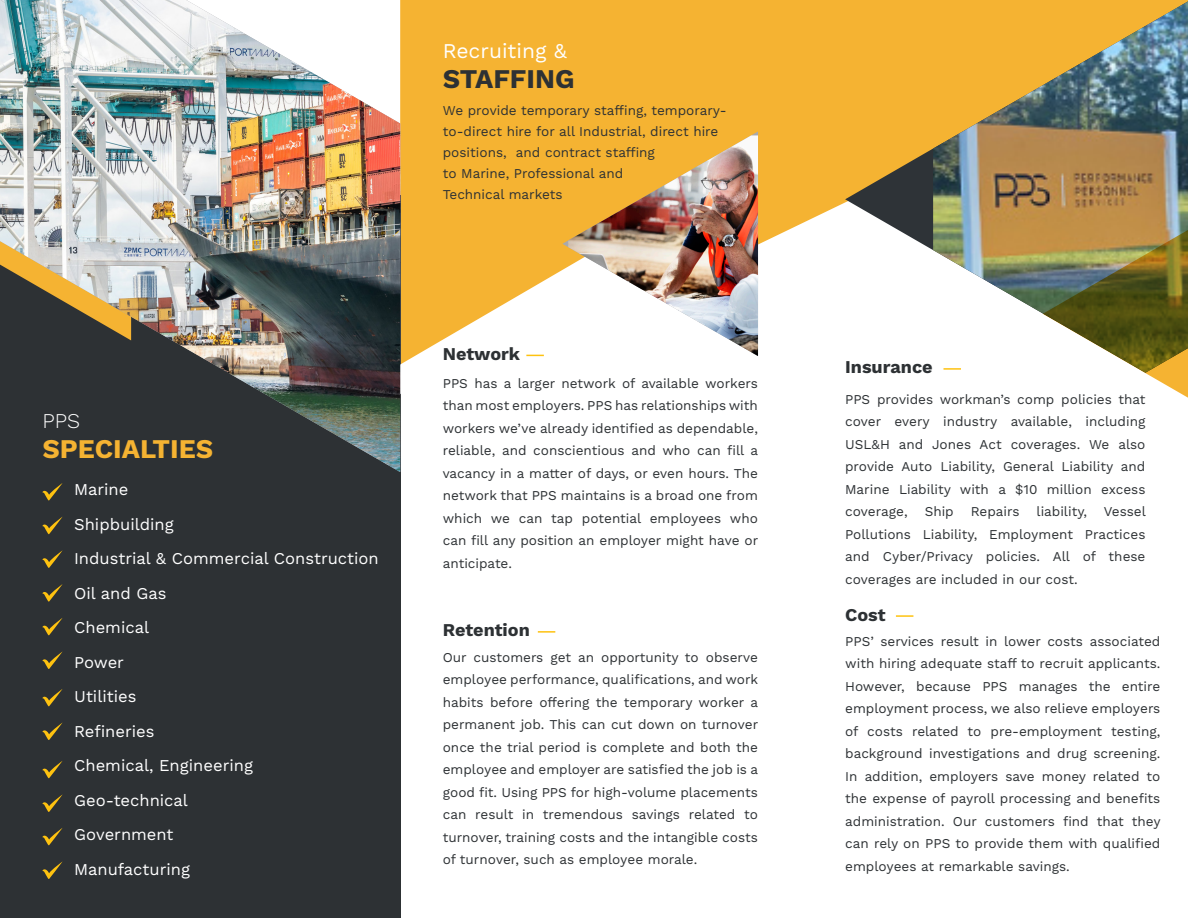
<style>
.page{position:relative;width:1188px;height:918px;background:#fff}
.page>*{position:absolute;margin:0;border:0;box-sizing:border-box;transform-origin:0 0}
.t1{font:700 27px "Work Sans";color:#f5b332}
.t2{font:700 27px "Work Sans";color:#2d3134}
.t3{font:21px "Work Sans";color:#fff}
.t4{font:300 21px "Work Sans";color:#fff}
.t5{font:700 18px "Work Sans";color:#2d3134}
.t6{font:16.5px "Work Sans";color:#fff}
.t7{font:13.5px/22.5px "Work Sans";color:#2d3134;text-align:justify}
</style>
<div class="page">
<div style="left:400px;top:0;width:788px;height:250px;background:#f5b332"></div>
<svg style="left:845px;top:1px;width:88px;height:249px;background:#cda047"></svg>
<img style="left:933px;top:1px;width:255px;height:313px">
<svg style="left:1043px;top:223px;width:145px;height:175px"></svg>
<div style="left:0;top:196px;width:400px;height:722px;background:#2d3134"></div>
<svg style="left:42px;top:517px;width:21px;height:18px"></svg>
<svg style="left:42px;top:483px;width:21px;height:18px"></svg>
<svg style="left:42px;top:584px;width:21px;height:18px"></svg>
<svg style="left:42px;top:550px;width:21px;height:18px"></svg>
<svg style="left:42px;top:651px;width:21px;height:18px"></svg>
<svg style="left:42px;top:618px;width:21px;height:18px"></svg>
<svg style="left:42px;top:722px;width:21px;height:18px"></svg>
<svg style="left:42px;top:689px;width:21px;height:18px"></svg>
<svg style="left:42px;top:794px;width:21px;height:18px"></svg>
<svg style="left:42px;top:761px;width:21px;height:18px"></svg>
<svg style="left:42px;top:861px;width:21px;height:18px"></svg>
<svg style="left:42px;top:828px;width:21px;height:18px"></svg>
<svg style="left:400px;top:250px;width:162px;height:172px"></svg>
<img style="left:0;top:0;width:400px;height:472px">
<div style="left:562px;top:131px;width:196px;height:139px;background:#f5b332"></div>
<img style="left:568px;top:135px;width:190px;height:221px">
<svg style="left:526px;top:355px;width:18px;height:1px"></svg>
<svg style="left:538px;top:631px;width:17px;height:2px"></svg>
<svg style="left:943px;top:368px;width:18px;height:2px"></svg>
<svg style="left:896px;top:615px;width:17px;height:2px"></svg>
<p class="t4" style="left:43px;top:409px;width:39px">PPS</p>
<p class="t1" style="left:43px;top:433px;width:172px">SPECIALTIES</p>
<p class="t6" style="left:74px;top:480px;width:56px">Marine</p>
<p class="t6" style="left:74px;top:515px;width:101px">Shipbuilding</p>
<p class="t6" style="left:74px;top:549px;width:306px">Industrial &amp; Commercial Construction</p>
<p class="t6" style="left:74px;top:584px;width:94px">Oil and Gas</p>
<p class="t6" style="left:74px;top:618px;width:76px">Chemical</p>
<p class="t6" style="left:74px;top:653px;width:51px">Power</p>
<p class="t6" style="left:74px;top:687px;width:64px">Utilities</p>
<p class="t6" style="left:74px;top:722px;width:82px">Refineries</p>
<p class="t6" style="left:74px;top:756px;width:180px">Chemical, Engineering</p>
<p class="t6" style="left:74px;top:791px;width:115px">Geo-technical</p>
<p class="t6" style="left:74px;top:825px;width:101px">Government</p>
<p class="t6" style="left:74px;top:860px;width:117px">Manufacturing</p>
<p class="t3" style="left:443px;top:39px;width:125px">Recruiting &amp;</p>
<p class="t2" style="left:443px;top:63px;width:133px">STAFFING</p>
<p class="t7" style="left:443px;top:100px;width:285px;line-height:21px;text-align:left">We provide temporary staffing, temporary&shy;to-direct hire for all Industrial, direct hire positions, and contract staffing<br>to Marine, Professional and<br>Technical markets</p>
<p class="t5" style="left:443px;top:343px;width:79px">Network</p>
<p class="t7" style="left:443px;top:372px;width:317px">PPS has a larger network of available workers than most employers. PPS has relationships with workers we’ve already identified as dependable, reliable, and conscientious and who can fill a vacancy in a matter of days, or even hours. The network that PPS maintains is a broad one from which we can tap potential employees who can fill any position an employer might have or anticipate.</p>
<p class="t5" style="left:443px;top:620px;width:89px">Retention</p>
<p class="t7" style="left:443px;top:646px;width:317px">Our customers get an opportunity to observe employee performance, qualifications, and work habits before offering the temporary worker a permanent job. This can cut down on turnover once the trial period is complete and both the employee and employer are satisfied the job is a good fit. Using PPS for high-volume placements can result in tremendous savings related to turnover, training costs and the intangible costs of turnover, such as employee morale.</p>
<p class="t5" style="left:845px;top:357px;width:89px">Insurance</p>
<p class="t7" style="left:845px;top:389px;width:302px">PPS provides workman’s comp policies that cover every industry available, including USL&amp;H and Jones Act coverages. We also provide Auto Liability, General Liability and Marine Liability with a $10 million excess coverage,</p>
<p class="t7" style="left:845px;top:501px;width:302px;text-indent:191px">liability, Vessel Pollutions Liability, Employment Practices and Cyber/Privacy policies. All of these coverages are included in our cost.</p>
<p class="t7" style="left:925px;top:501px;width:31px">Ship</p>
<p class="t7" style="left:971px;top:501px;width:50px">Repairs</p>
<p class="t5" style="left:845px;top:605px;width:42px">Cost</p>
<p class="t7" style="left:845px;top:631px;width:317px">PPS’ services result in lower costs associated with hiring adequate staff to recruit applicants.<br>However, because PPS manages the entire employment process, we also relieve employers of costs related to pre-employment testing, background investigations and drug screening.<br>In addition, employers save money related to the expense of payroll processing and benefits administration. Our customers find that they can rely on PPS to provide them with qualified employees at remarkable savings.</p>
</div>
